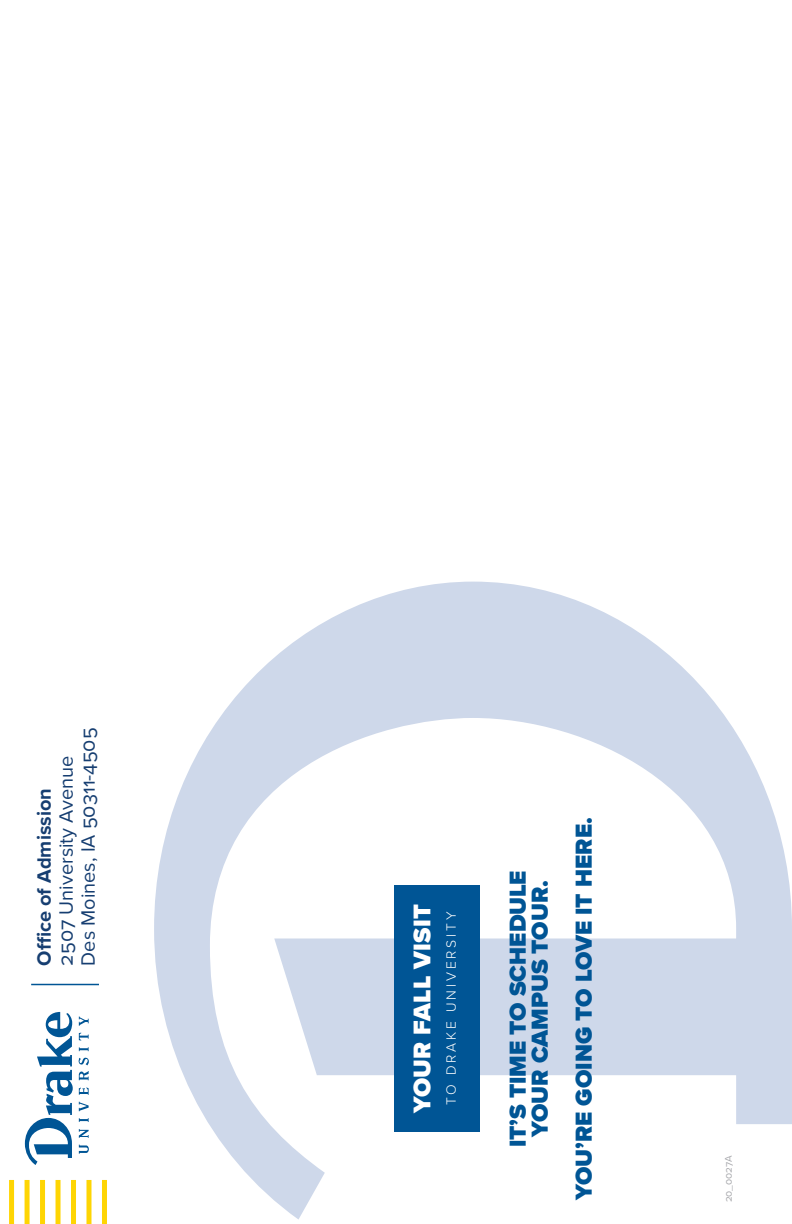
<style>
.page{position:relative;width:792px;height:1224px;background:#fff}
.page>*{position:absolute;margin:0;border:0;box-sizing:border-box;transform-origin:0 0}
.t1{font:900 25px "Proxima Nova";letter-spacing:.01em;color:#fff}
.t2{font:900 24px/22px "Proxima Nova";color:#005595;text-align:center}
.t3{font:700 20px/22px "Proxima Nova";color:#163e71}
.t4{font:20px "Proxima Nova";color:#163e71}
.t5{font:300 14px "Proxima Nova";letter-spacing:.2em;color:#fff}
.t6{font:10px "Proxima Nova S";color:#a8a9ad}
.s1{font-family:"Proxima Nova S"}
.s2{font-family:"Proxima Nova S";font-weight:400}
.s3{font-weight:400}
</style>
<div class="page">
<hr style="left:31px;top:984px;width:68px;height:1px;background:#005595">
<svg style="left:154px;top:582px;width:638px;height:638px"></svg>
<svg style="left:79px;top:1129px;width:10px;height:9px"></svg>
<svg style="left:79px;top:1118px;width:10px;height:4px"></svg>
<svg style="left:79px;top:1058px;width:10px;height:7px"></svg>
<svg style="left:79px;top:1047px;width:10px;height:4px"></svg>
<svg style="left:79px;top:1033px;width:10px;height:8px"></svg>
<svg style="left:79px;top:1017px;width:10px;height:9px"></svg>
<svg style="left:79px;top:1102px;width:10px;height:9px"></svg>
<svg style="left:79px;top:1087px;width:10px;height:8px"></svg>
<svg style="left:79px;top:1071px;width:10px;height:9px"></svg>
<svg style="left:79px;top:1145px;width:10px;height:9px"></svg>
<svg style="left:25px;top:1012px;width:48px;height:153px"></svg>
<div style="left:9px;top:1180px;width:5px;height:44px;background:#fed503"></div>
<div style="left:25px;top:1180px;width:5px;height:44px;background:#fed503"></div>
<div style="left:40px;top:1180px;width:5px;height:44px;background:#fed503"></div>
<div style="left:56px;top:1180px;width:5px;height:44px;background:#fed503"></div>
<div style="left:71px;top:1180px;width:5px;height:44px;background:#fed503"></div>
<div style="left:86px;top:1180px;width:5px;height:44px;background:#fed503"></div>
<div style="left:102px;top:1180px;width:5px;height:44px;background:#fed503"></div>
<div style="left:394px;top:885px;width:86px;height:247px;background:#005595"></div>
<p class="t4" style="left:73px;top:966px;width:240px;rotate:-90deg">Des Moines, IA <span class="s1">50311-4505</span></p>
<p class="t3" style="left:33px;top:966px;width:211px;rotate:-90deg">Office of Admission<br><span class="s2">2507</span> <span class="s3">University Avenue</span></p>
<p class="t1" style="left:404px;top:1113px;width:210px;rotate:-90deg">YOUR FALL VISIT</p>
<p class="t5" style="left:441px;top:1105px;width:195px;rotate:-90deg">TO DRAKE UNIVERSITY</p>
<p class="t2" style="left:507px;top:1147px;width:278px;rotate:-90deg">IT’S TIME TO SCHEDULE<br>YOUR CAMPUS TOUR.</p>
<p class="t2" style="left:573px;top:1200px;width:385px;rotate:-90deg">YOU’RE GOING TO LOVE IT HERE.</p>
<p class="t6" style="left:721px;top:1202px;width:49px;rotate:-90deg">20_0027A</p>
</div>
